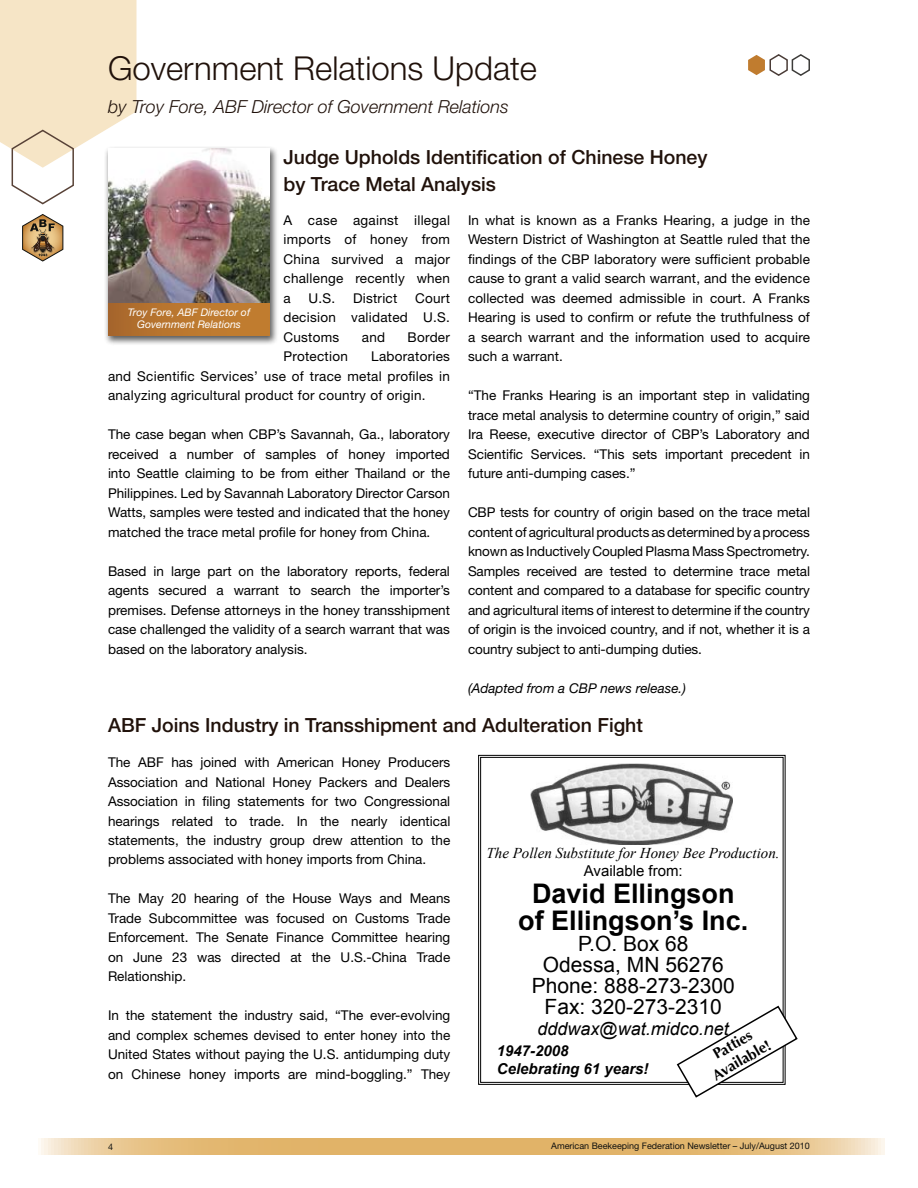
<style>
.page{position:relative;width:918px;height:1188px;background:#fff}
.page>*{position:absolute;margin:0;border:0;box-sizing:border-box;transform-origin:0 0}
.t1{font:300 33px "Helvetica Neue";color:#20110a}
.t2{font:700 27px/27px "Arial";color:#000;text-align:center}
.t3{font:21px/21px "Arial";color:#000;text-align:center}
.t4{font:500 19.5px/27px "Helvetica Neue";color:#20110a}
.t5{font:italic 300 18px "Helvetica Neue";color:#20110a}
.t6{font:italic 18px "Arial";color:#000}
.t7{font:italic 15px "Times New Roman";color:#000}
.t8{font:italic 700 15px/18px "Arial";color:#000}
.t9{font:700 15px/18px "Optima";color:#000;text-align:center}
.t10{font:15px "Arial";color:#000}
.t11{font:13.5px/19.5px "Helvetica Neue";color:#000;text-align:justify}
.t12{font:italic 13.5px "Helvetica Neue";color:#000}
.t13{font:13.5px "Helvetica Neue";letter-spacing:.02em;color:#000}
.t14{font:italic 10.5px/12px "Helvetica Neue";color:#fff;text-align:center}
.t15{font:9px "Helvetica Neue";color:#101110}
</style>
<div class="page">
<svg style="left:0;top:0;width:136px;height:205px"></svg>
<svg style="left:41px;top:1138px;width:843px;height:17px"></svg>
<svg style="left:748px;top:54px;width:62px;height:22px"></svg>
<svg style="left:22px;top:214px;width:41px;height:48px"></svg>
<div style="left:104px;top:146px;width:174px;height:199px;background:#000;opacity:.65"></div>
<img style="left:108px;top:148px;width:162px;height:155px">
<div style="left:108px;top:303px;width:162px;height:32px;background:linear-gradient(to right,#ac6a2d,#c58130)"></div>
<svg style="left:478px;top:754px;width:308px;height:331px"></svg>
<div style="left:480px;top:757px;width:304px;height:326px;border:1px solid #000"></div>
<img style="left:530px;top:763px;width:203px;height:82px">
<svg style="left:676px;top:1005px;width:122px;height:93px"></svg>
<h1 class="t1" style="left:108px;top:48px;width:431px">Government Relations Update</h1>
<h3 class="t5" style="left:108px;top:96px;width:402px">by Troy Fore, ABF Director of Government Relations</h3>
<h3 class="t4" style="left:284px;top:143px;width:426px">Judge Upholds Identification of Chinese Honey by Trace Metal Analysis</h3>
<p class="t14" style="left:128px;top:306px;width:124px">Troy Fore, ABF Director of<br>Government Relations</p>
<p class="t11" style="left:284px;top:210px;width:168px">A case against illegal imports of honey from China survived a major challenge recently when a</p>
<p class="t11" style="left:284px;top:288px;width:168px;text-indent:132px">Court decision validated U.S.<br>Customs</p>
<p class="t11" style="left:308px;top:288px;width:28px">U.S.</p>
<p class="t13" style="left:353px;top:290px;width:46px">District</p>
<p class="t11" style="left:362px;top:327px;width:25px">and</p>
<p class="t11" style="left:408px;top:327px;width:44px">Border</p>
<p class="t11" style="left:108px;top:347px;width:343px;text-indent:263px">Laboratories and Scientific Services’ use of trace metal profiles in analyzing agricultural product for country of origin.</p>
<p class="t11" style="left:108px;top:425px;width:344px">The case began when CBP’s Savannah, Ga., laboratory received a number of samples of honey imported into Seattle claiming to be from either Thailand or the Philippines. Led by Savannah Laboratory Director Carson Watts, samples were tested and indicated that the honey matched the trace metal profile for honey from China.</p>
<p class="t11" style="left:108px;top:561px;width:344px">Based in large part on the laboratory reports, federal agents secured a warrant to search the importer’s premises. Defense attorneys in the honey transshipment case challenged the validity of a search warrant that was based on the laboratory analysis.</p>
<p class="t13" style="left:284px;top:348px;width:66px">Protection</p>
<p class="t11" style="left:468px;top:210px;width:344px">In what is known as a Franks Hearing, a judge in the Western District of Washington at Seattle ruled that the findings of the CBP laboratory were sufficient probable cause to grant a valid search warrant, and the evidence collected was deemed admissible in court. A Franks Hearing is used to confirm or refute the truthfulness of a search warrant and the information used to acquire such a warrant.</p>
<p class="t11" style="left:468px;top:385px;width:344px">“The Franks Hearing is an important step in validating trace metal analysis to determine country of origin,” said Ira Reese, executive director of CBP’s Laboratory and Scientific Services. “This sets important precedent in future anti-dumping cases.”</p>
<p class="t11" style="left:468px;top:502px;width:344px">CBP tests for country of origin based on the trace metal content of agricultural products as determined by a process known as Inductively Coupled Plasma Mass Spectrometry.<br>Samples received are tested to determine trace metal content and compared to a database for specific country and agricultural items of interest to determine if the country of origin is the invoiced country, and if not, whether it is a country subject to anti-dumping duties.</p>
<p class="t12" style="left:468px;top:680px;width:219px">(Adapted from a CBP news release.)</p>
<h3 class="t4" style="left:108px;top:711px;width:536px">ABF Joins Industry in Transshipment and Adulteration Fight</h3>
<p class="t11" style="left:108px;top:752px;width:344px">The ABF has joined with American Honey Producers Association and National Honey Packers and Dealers Association in filing statements for two Congressional hearings related to trade. In the nearly identical statements, the industry group drew attention to the problems associated with honey imports from China.</p>
<p class="t11" style="left:108px;top:889px;width:344px">The May 20 hearing of the House Ways and Means Trade Subcommittee was focused on Customs Trade Enforcement. The Senate Finance Committee hearing on June 23 was directed at the U.S.-China Trade Relationship.</p>
<p class="t11" style="left:108px;top:1006px;width:344px">In the statement the industry said, “The ever-evolving and complex schemes devised to enter honey into the United States without paying the U.S. antidumping duty on Chinese honey imports are mind-boggling.” They</p>
<p class="t7" style="left:486px;top:842px;width:295px">The Pollen Substitute for Honey Bee Production.</p>
<p class="t10" style="left:584px;top:861px;width:100px">Available from:</p>
<h2 class="t2" style="left:518px;top:881px;width:232px">David Ellingson of Ellingson’s Inc.</h2>
<h3 class="t3" style="left:532px;top:933px;width:205px">P.O. Box 68<br>Odessa, MN 56276<br>Phone: 888-273-2300<br>Fax: 320-273-2310</h3>
<h3 class="t6" style="left:538px;top:1017px;width:193px">dddwax@wat.midco.net</h3>
<p class="t8" style="left:497px;top:1043px;width:153px">1947-2008<br>Celebrating 61 years!</p>
<p class="t9" style="left:700px;top:1053px;width:66px;rotate:-30deg">Patties<br>Available!</p>
<p class="t15" style="left:108px;top:1141px;width:7px">4</p>
<p class="t15" style="left:551px;top:1141px;width:260px">American Beekeeping Federation Newsletter – July/August 2010</p>
</div>
